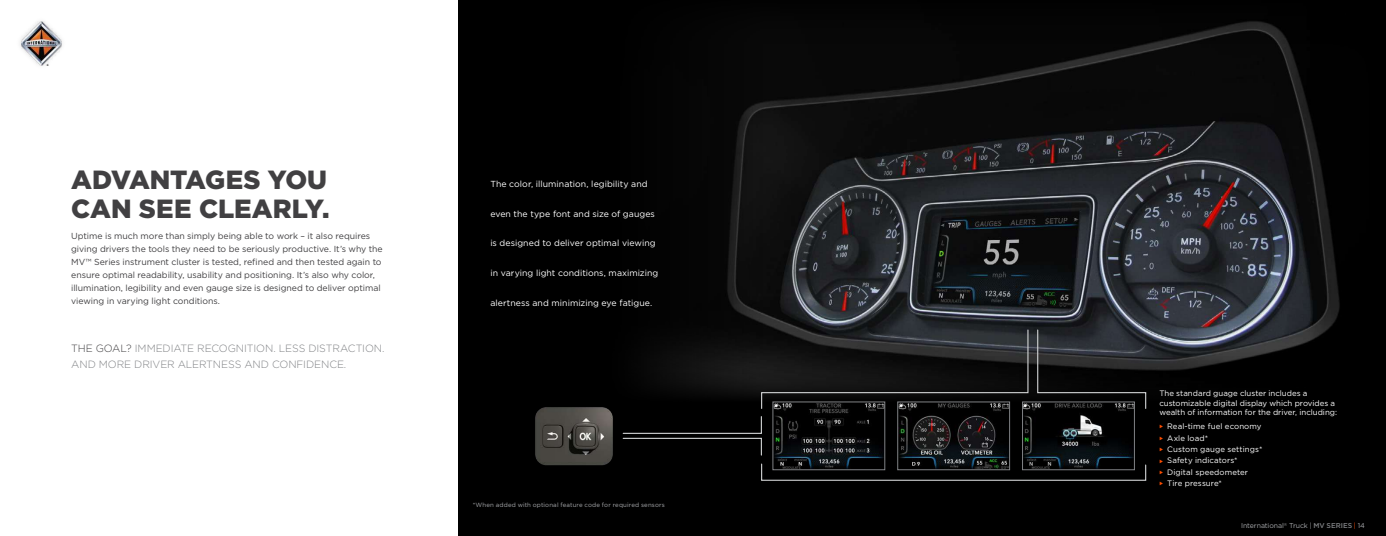
<style>
.page{position:relative;width:1386px;height:536px;background:#fff}
.page>*{position:absolute;margin:0;border:0;box-sizing:border-box;transform-origin:0 0}
.t1{font:900 26.25px/28.9px "Gotham";color:#414042}
.t2{font:300 10.5px/15.8px "Gotham";letter-spacing:-.01em;color:#808285}
.t3{font:8.75px/13.1px "Gotham";letter-spacing:-.005em;color:#414042}
.t4{font:8.75px "Gotham";letter-spacing:.005em;color:#fff}
.t5{font:7.88px/9.6px "Gotham";letter-spacing:.005em;color:#fff}
.t6{font:7px "Gotham";letter-spacing:-.01em;color:#a7a9ac}
.t7{font:6.12px "Gotham";letter-spacing:.02em;color:#a7a9ac}
.s1{color:#414042}
.s2{color:#ff4e00}
.s3{font-weight:500;color:#808285}
</style>
<div class="page">
<div style="left:458px;top:0;width:928px;height:536px;background:#000"></div>
<img style="left:727px;top:21px;width:613px;height:350px">
<img style="left:535px;top:407px;width:78px;height:59px">
<svg style="left:622px;top:329px;width:525px;height:152px"></svg>
<img style="left:21px;top:21px;width:40px;height:44px">
<h1 class="t1" style="left:71px;top:164px;width:260px">ADVANTAGES YOU<br>CAN SEE CLEARLY.</h1>
<p class="t3" style="left:71px;top:229px;width:313px">Uptime is much more than simply being able to work – it also requires giving drivers the tools they need to be seriously productive. It’s why the MV™ Series instrument cluster is tested, refined and then tested again to ensure optimal readability, usability and positioning. It’s also why color, illumination, legibility and even gauge size is designed to deliver optimal viewing in varying light conditions.</p>
<p class="t2" style="left:71px;top:340px;width:315px"><span class="s1">THE GOAL?</span> IMMEDIATE RECOGNITION. LESS DISTRACTION.<br>AND MORE DRIVER ALERTNESS AND CONFIDENCE.</p>
<p class="t4" style="left:490px;top:179px;width:159px">The color, illumination, legibility and</p>
<p class="t4" style="left:490px;top:209px;width:166px">even the type font and size of gauges</p>
<p class="t4" style="left:490px;top:238px;width:167px">is designed to deliver optimal viewing</p>
<p class="t4" style="left:490px;top:268px;width:170px">in varying light conditions, maximizing</p>
<p class="t4" style="left:490px;top:298px;width:163px">alertness and minimizing eye fatigue.</p>
<p class="t7" style="left:473px;top:501px;width:193px">*When added with optional feature code for required sensors</p>
<p class="t5" style="left:1159px;top:388px;width:179px">The standard guage cluster includes a customizable digital display which provides a wealth of information for the driver, including:</p>
<p class="t5" style="left:1159px;top:421px;width:104px"><span class="s2">◆</span> Real-time fuel economy</p>
<p class="t5" style="left:1159px;top:433px;width:50px"><span class="s2">◆</span> Axle load*</p>
<p class="t5" style="left:1159px;top:444px;width:105px"><span class="s2">◆</span> Custom gauge settings*</p>
<p class="t5" style="left:1159px;top:455px;width:80px"><span class="s2">◆</span> Safety indicators*</p>
<p class="t5" style="left:1159px;top:467px;width:90px"><span class="s2">◆</span> Digital speedometer</p>
<p class="t5" style="left:1159px;top:478px;width:64px"><span class="s2">◆</span> Tire pressure*</p>
<p class="t6" style="left:1241px;top:522px;width:125px">International<sup>®</sup> Truck | <span class="s3">MV SERIES</span> <span class="s2">|</span> 14</p>
</div>
